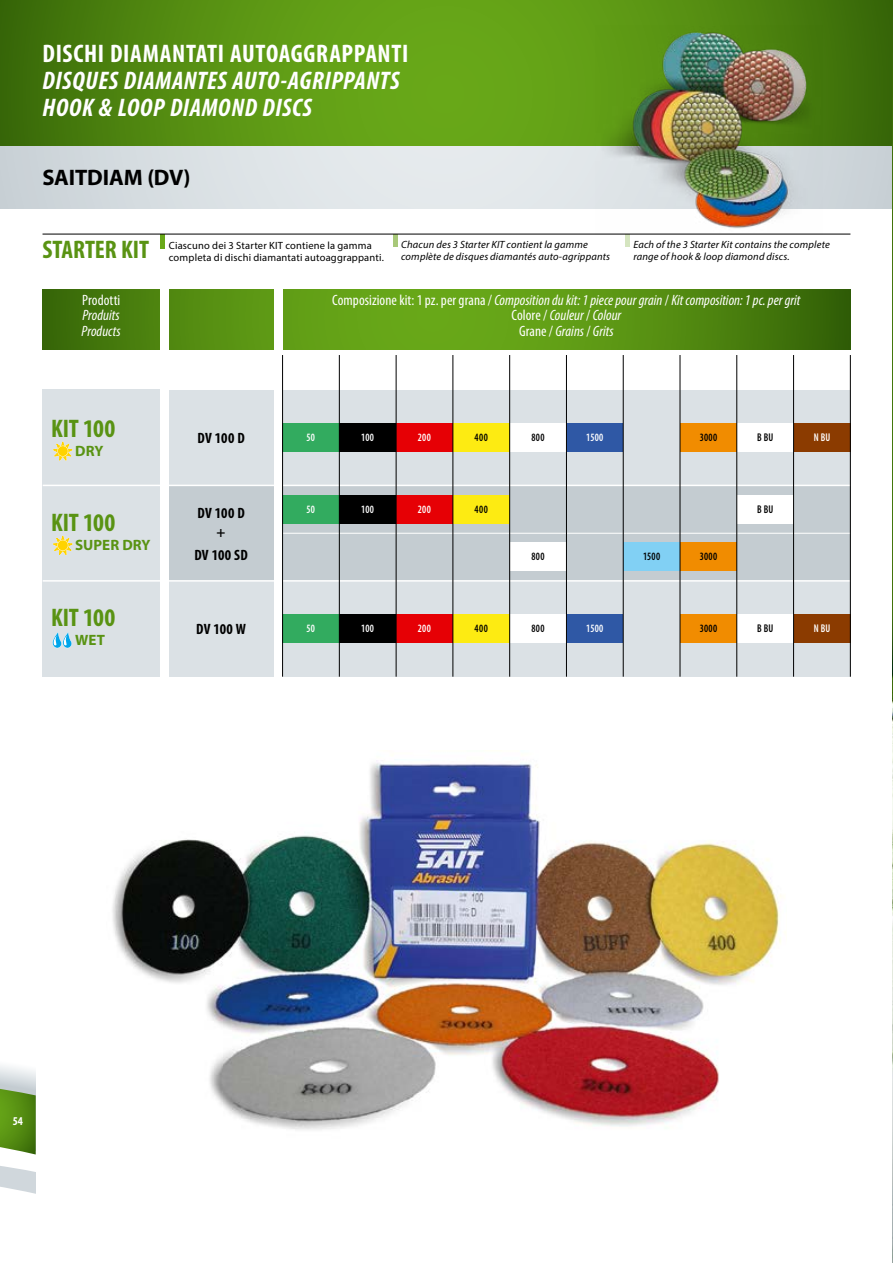
<style>
.page{position:relative;width:893px;height:1263px;background:#fff}
.page>*{position:absolute;margin:0;border:0;box-sizing:border-box;transform-origin:0 0}
.t1{font:italic 700 condensed 25.5px/27px "Myriad Pro";letter-spacing:.025em;color:#fff}
.t2{font:700 condensed 25.5px "Myriad Pro";letter-spacing:.025em;color:#fff}
.t3{font:700 condensed 25.5px "Myriad Pro";letter-spacing:-.005em;color:#599313}
.t4{font:700 22.5px "Myriad Pro";letter-spacing:-.01em;color:#000}
.t5{font:italic condensed 15px/15.8px "Myriad Pro";color:#fff}
.t6{font:700 condensed 15px/19.5px "Myriad Pro";letter-spacing:.015em;color:#000;text-align:center}
.t7{font:700 15px "Myriad Pro";letter-spacing:.005em;color:#599313}
.t8{font:condensed 15px "Myriad Pro";letter-spacing:.005em;color:#fff}
.t9{font:700 condensed 12px "Myriad Pro";color:#fff}
.t10{font:600 condensed 11.25px "Myriad Pro";letter-spacing:.04em;color:#000;scale:.9 1}
.t11{font:600 condensed 11.25px "Myriad Pro";letter-spacing:.025em;color:#fff;scale:.9 1}
.t12{font:italic 10.5px/12px "Myriad Pro";letter-spacing:.015em;color:#000}
.t13{font:10.5px/12px "Myriad Pro";letter-spacing:.015em;color:#000}
.s1{font-style:normal}
</style>
<div class="page">
<svg style="left:0;top:0;width:892px;height:147px;background:#579013"></svg>
<svg style="left:0;top:147px;width:892px;height:61px;background:#dae0e4"></svg>
<img style="left:892px;top:0;width:1px;height:1263px">
<svg style="left:892px;top:1001px;width:1px;height:262px"></svg>
<svg style="left:43px;top:290px;width:807px;height:59px;background:#558e12"></svg>
<div style="left:127px;top:390px;width:724px;height:31px;background:#dbe1e5"></div>
<div style="left:127px;top:421px;width:724px;height:32px;background:#dbe1e5"></div>
<div style="left:127px;top:453px;width:724px;height:32px;background:#dbe1e5"></div>
<div style="left:127px;top:485px;width:724px;height:32px;background:#c4ccd1"></div>
<div style="left:127px;top:517px;width:724px;height:32px;background:#c4ccd1"></div>
<div style="left:127px;top:549px;width:724px;height:32px;background:#c4ccd1"></div>
<div style="left:127px;top:581px;width:724px;height:32px;background:#dbe1e5"></div>
<div style="left:127px;top:613px;width:724px;height:32px;background:#dbe1e5"></div>
<div style="left:127px;top:645px;width:724px;height:32px;background:#dbe1e5"></div>
<div style="left:43px;top:390px;width:117px;height:287px;background:#dbe1e5"></div>
<hr style="left:43px;top:485px;width:808px;height:1px;background:#fff">
<hr style="left:282px;top:533px;width:569px;height:1px;background:#fff">
<hr style="left:43px;top:580px;width:808px;height:2px;background:#fff">
<div style="left:160px;top:289px;width:8px;height:391px;background:#fff"></div>
<div style="left:274px;top:289px;width:8px;height:389px;background:#fff"></div>
<img style="left:595px;top:26px;width:227px;height:208px">
<div style="left:160px;top:234px;width:5px;height:15px;background:#68a818"></div>
<hr style="left:393px;top:234px;width:4px;height:13px;background:#a8c879">
<div style="left:625px;top:234px;width:5px;height:13px;background:#d5e5c0"></div>
<hr style="left:43px;top:234px;width:807px;height:1px;background:#000">
<svg style="left:53px;top:441px;width:20px;height:20px"></svg>
<svg style="left:53px;top:535px;width:20px;height:20px"></svg>
<svg style="left:52px;top:632px;width:20px;height:16px"></svg>
<div style="left:282px;top:423px;width:57px;height:29px;background:#32ab5f"></div>
<div style="left:339px;top:423px;width:57px;height:29px;background:#000"></div>
<div style="left:396px;top:423px;width:57px;height:29px;background:#e60005"></div>
<div style="left:566px;top:423px;width:57px;height:29px;background:#2f58a5"></div>
<div style="left:794px;top:423px;width:57px;height:29px;background:#8b3b00"></div>
<div style="left:453px;top:423px;width:57px;height:29px;background:#fdeb12"></div>
<div style="left:510px;top:423px;width:56px;height:29px;background:#fff"></div>
<div style="left:680px;top:423px;width:57px;height:29px;background:#f18c00"></div>
<div style="left:737px;top:423px;width:57px;height:29px;background:#fff"></div>
<div style="left:282px;top:495px;width:57px;height:29px;background:#32ab5f"></div>
<div style="left:339px;top:495px;width:57px;height:29px;background:#000"></div>
<div style="left:396px;top:495px;width:57px;height:29px;background:#e60005"></div>
<div style="left:453px;top:495px;width:57px;height:29px;background:#fdeb12"></div>
<div style="left:737px;top:495px;width:57px;height:29px;background:#fff"></div>
<div style="left:510px;top:542px;width:56px;height:29px;background:#fff"></div>
<div style="left:623px;top:542px;width:57px;height:29px;background:#81d0f4"></div>
<div style="left:680px;top:542px;width:57px;height:29px;background:#f18c00"></div>
<div style="left:282px;top:614px;width:57px;height:29px;background:#32ab5f"></div>
<div style="left:339px;top:614px;width:57px;height:29px;background:#000"></div>
<div style="left:396px;top:614px;width:57px;height:29px;background:#e60005"></div>
<div style="left:566px;top:614px;width:57px;height:29px;background:#2f58a5"></div>
<div style="left:794px;top:614px;width:57px;height:29px;background:#8b3b00"></div>
<div style="left:453px;top:614px;width:57px;height:29px;background:#fdeb12"></div>
<div style="left:510px;top:614px;width:56px;height:29px;background:#fff"></div>
<div style="left:680px;top:614px;width:57px;height:29px;background:#f18c00"></div>
<div style="left:737px;top:614px;width:57px;height:29px;background:#fff"></div>
<img style="left:112px;top:760px;width:674px;height:370px">
<hr style="left:339px;top:355px;width:1px;height:322px;background:#000">
<hr style="left:850px;top:355px;width:1px;height:322px;background:#000">
<hr style="left:282px;top:355px;width:1px;height:322px;background:#000">
<hr style="left:396px;top:355px;width:1px;height:322px;background:#000">
<hr style="left:453px;top:355px;width:1px;height:322px;background:#000">
<hr style="left:509px;top:355px;width:1px;height:322px;background:#000">
<hr style="left:566px;top:355px;width:1px;height:322px;background:#000">
<hr style="left:623px;top:355px;width:1px;height:322px;background:#000">
<hr style="left:680px;top:355px;width:1px;height:322px;background:#000">
<hr style="left:736px;top:355px;width:1px;height:322px;background:#000">
<hr style="left:793px;top:355px;width:1px;height:322px;background:#000">
<svg style="left:0;top:1065px;width:36px;height:129px"></svg>
<h1 class="t2" style="left:43px;top:37px;width:367px">DISCHI DIAMANTATI AUTOAGGRAPPANTI</h1>
<h1 class="t1" style="left:43px;top:66px;width:359px">DISQUES DIAMANTES AUTO-AGRIPPANTS<br>HOOK &amp; LOOP DIAMOND DISCS</h1>
<h2 class="t4" style="left:43px;top:163px;width:150px">SAITDIAM (DV)</h2>
<p class="t13" style="left:169px;top:240px;width:217px">Ciascuno dei 3 Starter KIT contiene la gamma completa di dischi diamantati autoaggrappanti.</p>
<p class="t12" style="left:401px;top:239px;width:210px">Chacun des 3 Starter KIT contient la gamme complète de disques diamantés auto-agrippants</p>
<p class="t12" style="left:633px;top:239px;width:198px">Each of the 3 Starter Kit contains the complete</p>
<h1 class="t3" style="left:43px;top:234px;width:108px">STARTER KIT</h1>
<p class="t12" style="left:633px;top:251px;width:158px">range of hook &amp; loop diamond discs.</p>
<h3 class="t8" style="left:82px;top:291px;width:40px">Prodotti</h3>
<h3 class="t5" style="left:82px;top:307px;width:41px">Produits<br>Products</h3>
<h1 class="t3" style="left:51px;top:413px;width:66px">KIT 100</h1>
<h3 class="t7" style="left:75px;top:441px;width:30px">DRY</h3>
<h1 class="t3" style="left:51px;top:507px;width:66px">KIT 100</h1>
<h3 class="t7" style="left:75px;top:535px;width:77px">SUPER DRY</h3>
<h1 class="t3" style="left:51px;top:602px;width:66px">KIT 100</h1>
<h3 class="t7" style="left:75px;top:630px;width:31px">WET</h3>
<h3 class="t6" style="left:197px;top:428px;width:49px">DV 100 D</h3>
<h3 class="t6" style="left:197px;top:503px;width:49px">DV 100 D +</h3>
<h3 class="t6" style="left:194px;top:545px;width:55px">DV 100 SD</h3>
<h3 class="t6" style="left:196px;top:619px;width:52px">DV 100 W</h3>
<h3 class="t5" style="left:332px;top:292px;width:470px;text-align:center"><span class="s1">Composizione kit: 1 pz. per grana /</span> Composition du kit: 1 piece pour grain <span class="s1">/</span> Kit composition: 1 pc. per grit<br><span class="s1">Colore /</span> Couleur <span class="s1">/</span> Colour<br><span class="s1">Grane /</span> Grains <span class="s1">/</span> Grits</h3>
<p class="t11" style="left:306px;top:430px;width:11px">50</p>
<p class="t11" style="left:361px;top:430px;width:16px">100</p>
<p class="t11" style="left:418px;top:430px;width:16px">200</p>
<p class="t10" style="left:475px;top:430px;width:16px">400</p>
<p class="t10" style="left:531px;top:430px;width:16px">800</p>
<p class="t11" style="left:586px;top:430px;width:21px">1500</p>
<p class="t10" style="left:700px;top:430px;width:21px">3000</p>
<p class="t10" style="left:757px;top:430px;width:20px">B BU</p>
<p class="t11" style="left:814px;top:430px;width:20px">N BU</p>
<p class="t11" style="left:306px;top:502px;width:11px">50</p>
<p class="t11" style="left:361px;top:502px;width:16px">100</p>
<p class="t11" style="left:418px;top:502px;width:16px">200</p>
<p class="t10" style="left:475px;top:502px;width:16px">400</p>
<p class="t10" style="left:757px;top:502px;width:20px">B BU</p>
<p class="t10" style="left:531px;top:549px;width:16px">800</p>
<p class="t10" style="left:643px;top:549px;width:21px">1500</p>
<p class="t10" style="left:700px;top:549px;width:21px">3000</p>
<p class="t11" style="left:306px;top:622px;width:11px">50</p>
<p class="t11" style="left:361px;top:622px;width:16px">100</p>
<p class="t11" style="left:418px;top:622px;width:16px">200</p>
<p class="t10" style="left:475px;top:622px;width:16px">400</p>
<p class="t10" style="left:531px;top:622px;width:16px">800</p>
<p class="t11" style="left:586px;top:622px;width:21px">1500</p>
<p class="t10" style="left:700px;top:622px;width:21px">3000</p>
<p class="t10" style="left:757px;top:622px;width:20px">B BU</p>
<p class="t11" style="left:814px;top:622px;width:20px">N BU</p>
<p class="t9" style="left:13px;top:1113px;width:12px">54</p>
</div>
